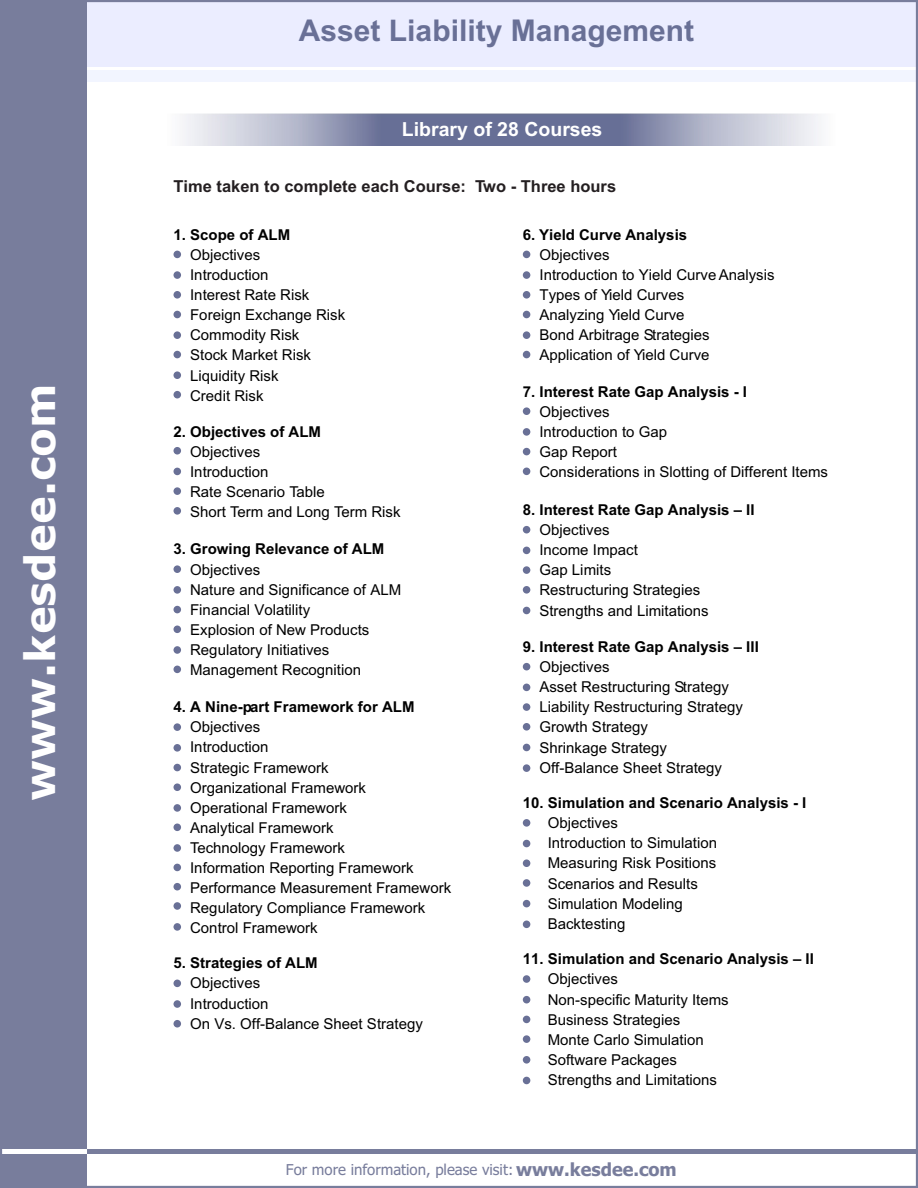
<style>
.page{position:relative;width:918px;height:1188px;background:#fff}
.page>*{position:absolute;margin:0;border:0;box-sizing:border-box;transform-origin:0 0}
.t1{font:700 42px "Verdana";color:#fff}
.t2{font:700 30px "Arial";color:#697096}
.t3{font:700 19.5px "Arial";color:#fff}
.t4{font:700 16.5px "Arial";color:#241f21}
.t5{font:15px/20.1px "Arial";color:#000}
.t6{font:700 15px "Arial";color:#000}
.t7{font:15px "Tahoma";color:#787d9c}
.s1{font-weight:700;font-size:18px}
</style>
<div class="page">
<div style="left:0;top:0;width:918px;height:67px;background:#ebedff"></div>
<div style="left:0;top:70px;width:918px;height:11px;background:#f2f5ff"></div>
<div style="left:0;top:0;width:86px;height:1188px;background:#787d9c"></div>
<div style="left:0;top:1149px;width:918px;height:5px;background:#787d9c"></div>
<div style="left:0;top:1149px;width:87px;height:5px;background:#fff"></div>
<div style="left:174px;top:251px;width:7px;height:7px;background:#697096;border-radius:50%"></div>
<div style="left:174px;top:271px;width:7px;height:8px;background:#697096;border-radius:50%"></div>
<div style="left:174px;top:291px;width:7px;height:8px;background:#697096;border-radius:50%"></div>
<div style="left:174px;top:311px;width:7px;height:7px;background:#697096;border-radius:50%"></div>
<div style="left:174px;top:331px;width:7px;height:8px;background:#697096;border-radius:50%"></div>
<div style="left:174px;top:351px;width:7px;height:7px;background:#697096;border-radius:50%"></div>
<div style="left:174px;top:371px;width:7px;height:8px;background:#697096;border-radius:50%"></div>
<div style="left:174px;top:391px;width:7px;height:7px;background:#697096;border-radius:50%"></div>
<div style="left:174px;top:447px;width:7px;height:8px;background:#697096;border-radius:50%"></div>
<div style="left:174px;top:468px;width:7px;height:7px;background:#697096;border-radius:50%"></div>
<div style="left:174px;top:487px;width:7px;height:8px;background:#697096;border-radius:50%"></div>
<div style="left:174px;top:507px;width:7px;height:8px;background:#697096;border-radius:50%"></div>
<div style="left:174px;top:565px;width:7px;height:8px;background:#697096;border-radius:50%"></div>
<div style="left:174px;top:586px;width:7px;height:8px;background:#697096;border-radius:50%"></div>
<div style="left:174px;top:606px;width:7px;height:7px;background:#697096;border-radius:50%"></div>
<div style="left:174px;top:626px;width:7px;height:7px;background:#697096;border-radius:50%"></div>
<div style="left:174px;top:646px;width:7px;height:8px;background:#697096;border-radius:50%"></div>
<div style="left:174px;top:666px;width:7px;height:7px;background:#697096;border-radius:50%"></div>
<div style="left:174px;top:723px;width:7px;height:8px;background:#697096;border-radius:50%"></div>
<div style="left:174px;top:744px;width:7px;height:8px;background:#697096;border-radius:50%"></div>
<div style="left:174px;top:764px;width:7px;height:7px;background:#697096;border-radius:50%"></div>
<div style="left:174px;top:783px;width:7px;height:8px;background:#697096;border-radius:50%"></div>
<div style="left:174px;top:804px;width:7px;height:8px;background:#697096;border-radius:50%"></div>
<div style="left:174px;top:824px;width:7px;height:7px;background:#697096;border-radius:50%"></div>
<div style="left:174px;top:844px;width:7px;height:8px;background:#697096;border-radius:50%"></div>
<div style="left:174px;top:864px;width:7px;height:7px;background:#697096;border-radius:50%"></div>
<div style="left:174px;top:883px;width:7px;height:7px;background:#697096;border-radius:50%"></div>
<div style="left:174px;top:902px;width:7px;height:8px;background:#697096;border-radius:50%"></div>
<div style="left:174px;top:923px;width:7px;height:8px;background:#697096;border-radius:50%"></div>
<div style="left:174px;top:980px;width:7px;height:7px;background:#697096;border-radius:50%"></div>
<div style="left:174px;top:1000px;width:7px;height:8px;background:#697096;border-radius:50%"></div>
<div style="left:174px;top:1020px;width:7px;height:8px;background:#697096;border-radius:50%"></div>
<div style="left:523px;top:407px;width:7px;height:8px;background:#697096;border-radius:50%"></div>
<div style="left:523px;top:428px;width:7px;height:8px;background:#697096;border-radius:50%"></div>
<div style="left:523px;top:448px;width:7px;height:7px;background:#697096;border-radius:50%"></div>
<div style="left:523px;top:468px;width:7px;height:7px;background:#697096;border-radius:50%"></div>
<div style="left:523px;top:526px;width:7px;height:7px;background:#697096;border-radius:50%"></div>
<div style="left:523px;top:547px;width:7px;height:7px;background:#697096;border-radius:50%"></div>
<div style="left:523px;top:566px;width:7px;height:8px;background:#697096;border-radius:50%"></div>
<div style="left:523px;top:586px;width:7px;height:8px;background:#697096;border-radius:50%"></div>
<div style="left:523px;top:607px;width:7px;height:7px;background:#697096;border-radius:50%"></div>
<div style="left:523px;top:663px;width:7px;height:7px;background:#697096;border-radius:50%"></div>
<div style="left:523px;top:684px;width:7px;height:7px;background:#697096;border-radius:50%"></div>
<div style="left:523px;top:703px;width:7px;height:8px;background:#697096;border-radius:50%"></div>
<div style="left:523px;top:723px;width:7px;height:8px;background:#697096;border-radius:50%"></div>
<div style="left:523px;top:744px;width:7px;height:7px;background:#697096;border-radius:50%"></div>
<div style="left:523px;top:764px;width:7px;height:8px;background:#697096;border-radius:50%"></div>
<div style="left:523px;top:819px;width:7px;height:8px;background:#697096;border-radius:50%"></div>
<div style="left:523px;top:840px;width:7px;height:7px;background:#697096;border-radius:50%"></div>
<div style="left:523px;top:859px;width:7px;height:8px;background:#697096;border-radius:50%"></div>
<div style="left:523px;top:879px;width:7px;height:8px;background:#697096;border-radius:50%"></div>
<div style="left:523px;top:900px;width:7px;height:7px;background:#697096;border-radius:50%"></div>
<div style="left:523px;top:921px;width:7px;height:7px;background:#697096;border-radius:50%"></div>
<div style="left:523px;top:975px;width:7px;height:8px;background:#697096;border-radius:50%"></div>
<div style="left:523px;top:996px;width:7px;height:7px;background:#697096;border-radius:50%"></div>
<div style="left:523px;top:1016px;width:7px;height:7px;background:#697096;border-radius:50%"></div>
<div style="left:523px;top:1035px;width:7px;height:8px;background:#697096;border-radius:50%"></div>
<div style="left:523px;top:1056px;width:7px;height:8px;background:#697096;border-radius:50%"></div>
<div style="left:523px;top:1077px;width:7px;height:7px;background:#697096;border-radius:50%"></div>
<div style="left:523px;top:251px;width:7px;height:7px;background:#697096;border-radius:50%"></div>
<div style="left:523px;top:271px;width:7px;height:8px;background:#697096;border-radius:50%"></div>
<div style="left:523px;top:291px;width:7px;height:8px;background:#697096;border-radius:50%"></div>
<div style="left:523px;top:311px;width:7px;height:7px;background:#697096;border-radius:50%"></div>
<div style="left:523px;top:331px;width:7px;height:8px;background:#697096;border-radius:50%"></div>
<div style="left:523px;top:351px;width:7px;height:7px;background:#697096;border-radius:50%"></div>
<img style="left:546px;top:114px;width:275px;height:32px">
<img style="left:183px;top:114px;width:363px;height:32px">
<hr style="left:0;top:0;width:918px;height:2px;background:#787d9c">
<hr style="left:916px;top:0;width:2px;height:1188px;background:#787d9c">
<hr style="left:0;top:1186px;width:918px;height:2px;background:#787d9c">
<hr style="left:0;top:0;width:2px;height:1188px;background:#787d9c">
<h1 class="t1" style="left:23px;top:801px;width:419px;rotate:-90deg">www.kesdee.com</h1>
<h2 class="t2" style="left:299px;top:19px;width:397px">Asset Liability Management</h2>
<h3 class="t3" style="left:402px;top:122px;width:202px">Library of 28 Courses</h3>
<p class="t4" style="left:174px;top:180px;width:444px">Time taken to complete each Course: Two - Three hours</p>
<p class="t6" style="left:174px;top:229px;width:118px">1. Scope of ALM</p>
<p class="t5" style="left:190px;top:246px;width:157px">Objectives<br>Introduction<br>Interest Rate Risk<br>Foreign Exchange Risk<br>Commodity Risk<br>Stock Market Risk<br>Liquidity Risk<br>Credit Risk</p>
<p class="t6" style="left:174px;top:426px;width:149px">2. Objectives of ALM</p>
<p class="t5" style="left:190px;top:443px;width:212px">Objectives<br>Introduction<br>Rate Scenario Table<br>Short Term and Long Term Risk</p>
<p class="t6" style="left:174px;top:544px;width:212px">3. Growing Relevance of ALM</p>
<p class="t5" style="left:190px;top:561px;width:213px">Objectives<br>Nature and Significance of ALM<br>Financial Volatility<br>Explosion of New Products<br>Regulatory Initiatives<br>Management Recognition</p>
<p class="t6" style="left:174px;top:701px;width:243px">4. A Nine-part Framework for ALM</p>
<p class="t5" style="left:190px;top:718px;width:263px">Objectives<br>Introduction<br>Strategic Framework<br>Organizational Framework<br>Operational Framework<br>Analytical Framework<br>Technology Framework<br>Information Reporting Framework<br>Performance Measurement Framework<br>Regulatory Compliance Framework<br>Control Framework</p>
<p class="t6" style="left:174px;top:957px;width:146px">5. Strategies of ALM</p>
<p class="t5" style="left:190px;top:974px;width:234px">Objectives<br>Introduction<br>On Vs. Off-Balance Sheet Strategy</p>
<p class="t6" style="left:523px;top:229px;width:166px">6. Yield Curve Analysis</p>
<p class="t5" style="left:539px;top:246px;width:237px">Objectives<br>Introduction to Yield Curve Analysis<br>Types of Yield Curves<br>Analyzing Yield Curve<br>Bond Arbitrage Strategies<br>Application of Yield Curve</p>
<p class="t6" style="left:523px;top:386px;width:226px">7. Interest Rate Gap Analysis - I</p>
<p class="t5" style="left:539px;top:403px;width:290px">Objectives<br>Introduction to Gap<br>Gap Report<br>Considerations in Slotting of Different Items</p>
<p class="t6" style="left:523px;top:504px;width:233px">8. Interest Rate Gap Analysis – II</p>
<p class="t5" style="left:539px;top:521px;width:171px">Objectives<br>Income Impact<br>Gap Limits<br>Restructuring Strategies<br>Strengths and Limitations</p>
<p class="t6" style="left:523px;top:641px;width:238px">9. Interest Rate Gap Analysis – III</p>
<p class="t5" style="left:539px;top:658px;width:205px">Objectives<br>Asset Restructuring Strategy<br>Liability Restructuring Strategy<br>Growth Strategy<br>Shrinkage Strategy<br>Off-Balance Sheet Strategy</p>
<p class="t6" style="left:523px;top:797px;width:285px">10. Simulation and Scenario Analysis - I</p>
<p class="t5" style="left:548px;top:814px;width:171px">Objectives<br>Introduction to Simulation<br>Measuring Risk Positions<br>Scenarios and Results<br>Simulation Modeling<br>Backtesting</p>
<p class="t6" style="left:523px;top:953px;width:293px">11. Simulation and Scenario Analysis – II</p>
<p class="t5" style="left:548px;top:970px;width:182px">Objectives<br>Non-specific Maturity Items<br>Business Strategies<br>Monte Carlo Simulation<br>Software Packages<br>Strengths and Limitations</p>
<p class="t7" style="left:286px;top:1164px;width:392px">For more information, please visit: <span class="s1">www.kesdee.com</span></p>
</div>
